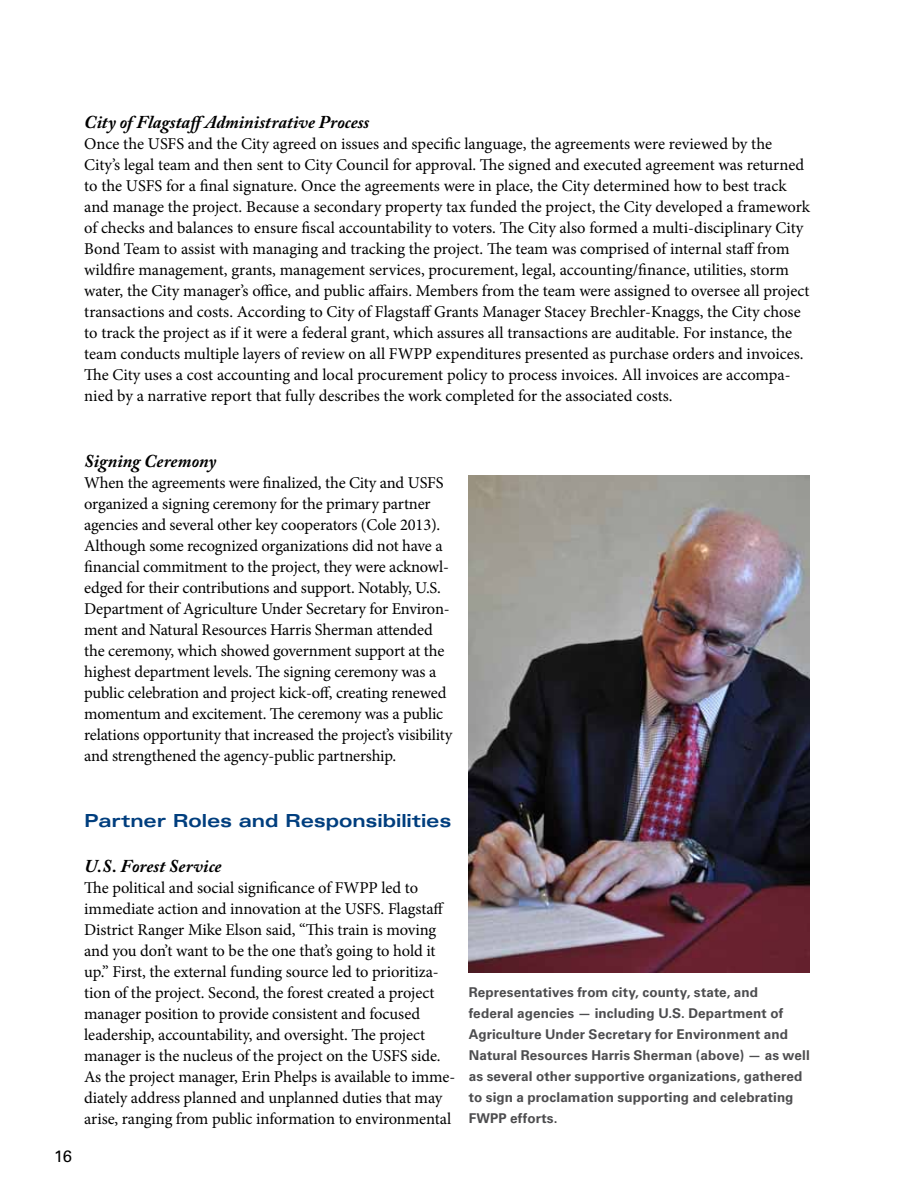
<style>
.page{position:relative;width:918px;height:1188px;background:#fff}
.page>*{position:absolute;margin:0;border:0;box-sizing:border-box;transform-origin:0 0}
.Body{font:italic 700 18px "Adobe Caslon Pro";color:#000}
.t1{font:700 expanded 18px "Univers";letter-spacing:-.01em;color:#003e7e}
.t2{font:16.5px/21px "Minion Pro";letter-spacing:-.005em;color:#000}
.t3{font:16.5px "Univers";color:#000}
.t4{font:700 13.5px/21px "Univers";letter-spacing:.01em;color:#4d4d4f}
</style>
<div class="page">
<img style="left:469px;top:475px;width:341px;height:497px">
<p class="Body" style="left:84px;top:111px;width:287px">City of FlagstaffAdministrative Process</p>
<p class="t2" style="left:84px;top:133px;width:727px">Once the USFS and the City agreed on issues and specific language, the agreements were reviewed by the City’s legal team and then sent to City Council for approval. The signed and executed agreement was returned to the USFS for a final signature. Once the agreements were in place, the City determined how to best track and manage the project. Because a secondary property tax funded the project, the City developed a framework of checks and balances to ensure fiscal accountability to voters. The City also formed a multi-disciplinary City Bond Team to assist with managing and tracking the project. The team was comprised of internal staff from wildfire management, grants, management services, procurement, legal, accounting/finance, utilities, storm water, the City manager’s office, and public affairs. Members from the team were assigned to oversee all project transactions and costs. According to City of Flagstaff Grants Manager Stacey Brechler-Knaggs, the City chose to track the project as if it were a federal grant, which assures all transactions are auditable. For instance, the team conducts multiple layers of review on all FWPP expenditures presented as purchase orders and invoices.<br>The City uses a cost accounting and local procurement policy to process invoices. All invoices are accompa&shy;nied by a narrative report that fully describes the work completed for the associated costs.</p>
<p class="Body" style="left:84px;top:450px;width:134px">Signing Ceremony</p>
<p class="t2" style="left:84px;top:472px;width:370px">When the agreements were finalized, the City and USFS organized a signing ceremony for the primary partner agencies and several other key cooperators (Cole 2013).<br>Although some recognized organizations did not have a financial commitment to the project, they were acknowl&shy;edged for their contributions and support. Notably, U.S.<br>Department of Agriculture Under Secretary for Environ&shy;ment and Natural Resources Harris Sherman attended the ceremony, which showed government support at the highest department levels. The signing ceremony was a public celebration and project kick-off, creating renewed momentum and excitement. The ceremony was a public relations opportunity that increased the project’s visibility and strengthened the agency-public partnership.</p>
<p class="t3" style="left:54px;top:1146px;width:20px">16</p>
<p class="t1" style="left:84px;top:810px;width:369px">Partner Roles and Responsibilities</p>
<p class="Body" style="left:84px;top:855px;width:139px">U.S. Forest Service</p>
<p class="t2" style="left:84px;top:877px;width:373px">The political and social significance of FWPP led to immediate action and innovation at the USFS. Flagstaff District Ranger Mike Elson said, “This train is moving and you don’t want to be the one that’s going to hold it up.” First, the external funding source led to prioritiza&shy;tion of the project. Second, the forest created a project manager position to provide consistent and focused leadership, accountability, and oversight. The project manager is the nucleus of the project on the USFS side.<br>As the project manager, Erin Phelps is available to imme&shy;diately address planned and unplanned duties that may arise, ranging from public information to environmental</p>
<p class="t4" style="left:469px;top:982px;width:343px">Representatives from city, county, state, and<br>federal agencies — including U.S. Department of Agriculture Under Secretary for Environment and Natural Resources Harris Sherman (above) — as well as several other supportive organizations, gathered to sign a proclamation supporting and celebrating FWPP efforts.</p>
</div>
